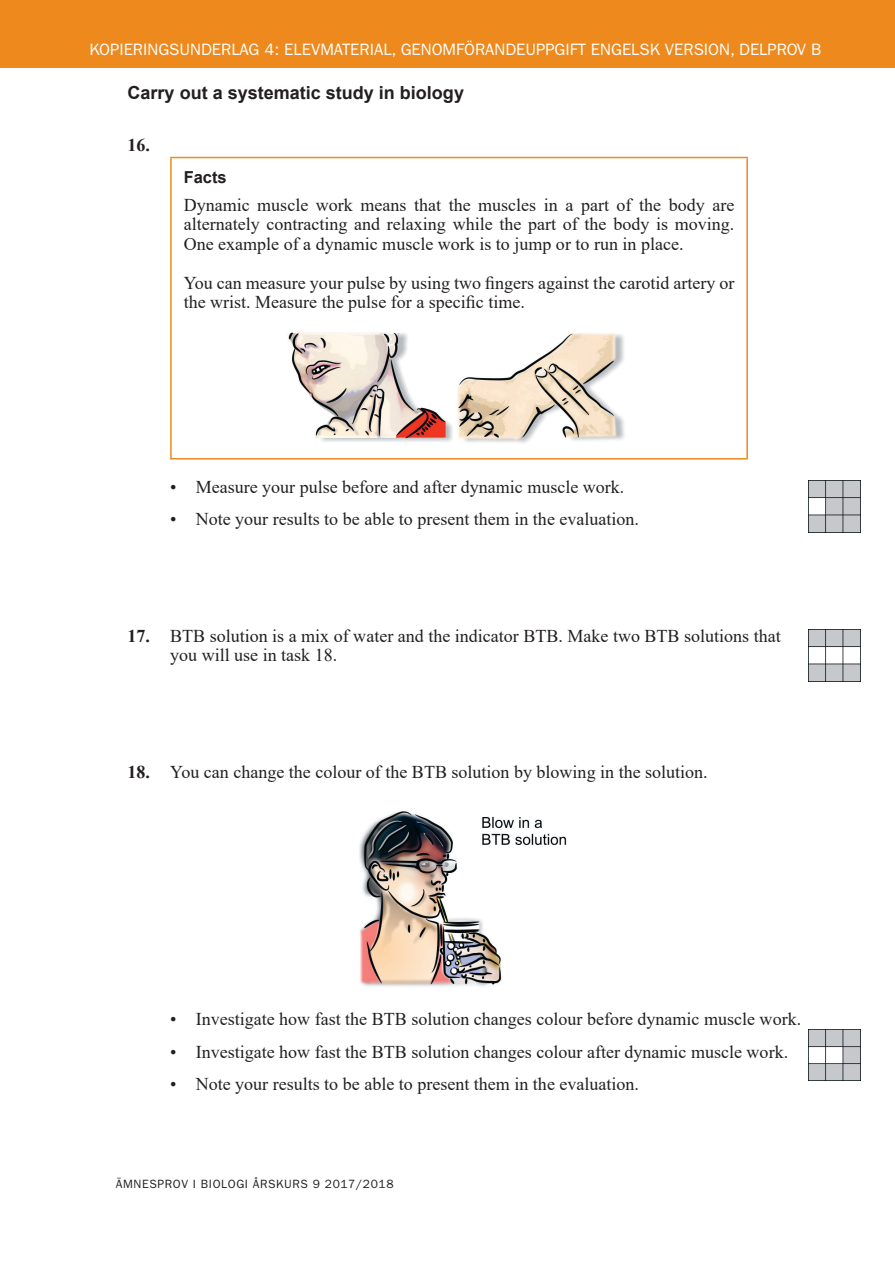
<style>
.page{position:relative;width:895px;height:1265px;background:#fff}
.page>*{position:absolute;margin:0;border:0;box-sizing:border-box;transform-origin:0 0}
.t1{font:18px/19.5px "Times New Roman";color:#231f20}
.t2{font:700 18px "Arial";color:#231f20}
.t3{font:700 18px "Times New Roman";color:#231f20}
.t4{font:16.5px "ITC Franklin Gothic Std";color:#fff}
.t5{font:700 16.5px "Arial";color:#231f20}
.t6{font:12px "ITC Franklin Gothic Std";letter-spacing:.05em;color:#231f20}
.s1{font-weight:700}
</style>
<div class="page">
<div style="left:0;top:0;width:894px;height:68px;background:#ed891d"></div>
<img style="left:808px;top:1029px;width:52px;height:52px">
<hr style="left:170px;top:157px;width:577px;height:1px;background:#ed891d">
<hr style="left:170px;top:158px;width:1px;height:163px;background:#ed891d">
<hr style="left:746px;top:158px;width:1px;height:163px;background:#ed891d">
<hr style="left:170px;top:321px;width:1px;height:137px;background:#ed891d">
<hr style="left:746px;top:321px;width:1px;height:137px;background:#ed891d">
<hr style="left:170px;top:458px;width:577px;height:1px;background:#ed891d">
<img style="left:288px;top:332px;width:337px;height:111px">
<img style="left:359px;top:811px;width:208px;height:175px">
<img style="left:808px;top:480px;width:52px;height:52px">
<img style="left:808px;top:629px;width:52px;height:52px">
<p class="t4" style="left:89px;top:40px;width:733px">KOPIERINGSUNDERLAG 4: ELEVMATERIAL, GENOMFÖRANDEUPPGIFT ENGELSK VERSION, DELPROV B</p>
<p class="t2" style="left:127px;top:80px;width:338px">Carry out a systematic study in biology</p>
<p class="t3" style="left:127px;top:132px;width:24px">16.</p>
<p class="t5" style="left:183px;top:165px;width:45px">Facts</p>
<p class="t1" style="left:183px;top:194px;width:552px;text-align:justify">Dynamic muscle work means that the muscles in a part of the body are alternately contracting and relaxing while the part of the body is moving.<br>One example of a dynamic muscle work is to jump or to run in place.</p>
<p class="t1" style="left:183px;top:272px;width:552px">You can measure your pulse by using two fingers against the carotid artery or the wrist. Measure the pulse for a specific time.</p>
<p class="t1" style="left:170px;top:476px;width:455px">• Measure your pulse before and after dynamic muscle work.</p>
<p class="t1" style="left:170px;top:508px;width:470px">• Note your results to be able to present them in the evaluation.</p>
<p class="t1" style="left:170px;top:625px;width:611px;text-indent:-43px"><span class="s1">17.</span> BTB solution is a mix of water and the indicator BTB. Make two BTB solutions that you will use in task 18.</p>
<p class="t1" style="left:127px;top:762px;width:581px"><span class="s1">18.</span> You can change the colour of the BTB solution by blowing in the solution.</p>
<p class="t1" style="left:170px;top:1009px;width:632px">• Investigate how fast the BTB solution changes colour before dynamic muscle work.</p>
<p class="t1" style="left:170px;top:1041px;width:619px">• Investigate how fast the BTB solution changes colour after dynamic muscle work.</p>
<p class="t1" style="left:170px;top:1073px;width:470px">• Note your results to be able to present them in the evaluation.</p>
<p class="t6" style="left:116px;top:1176px;width:279px">ÄMNESPROV I BIOLOGI ÅRSKURS 9 2017/2018</p>
</div>
